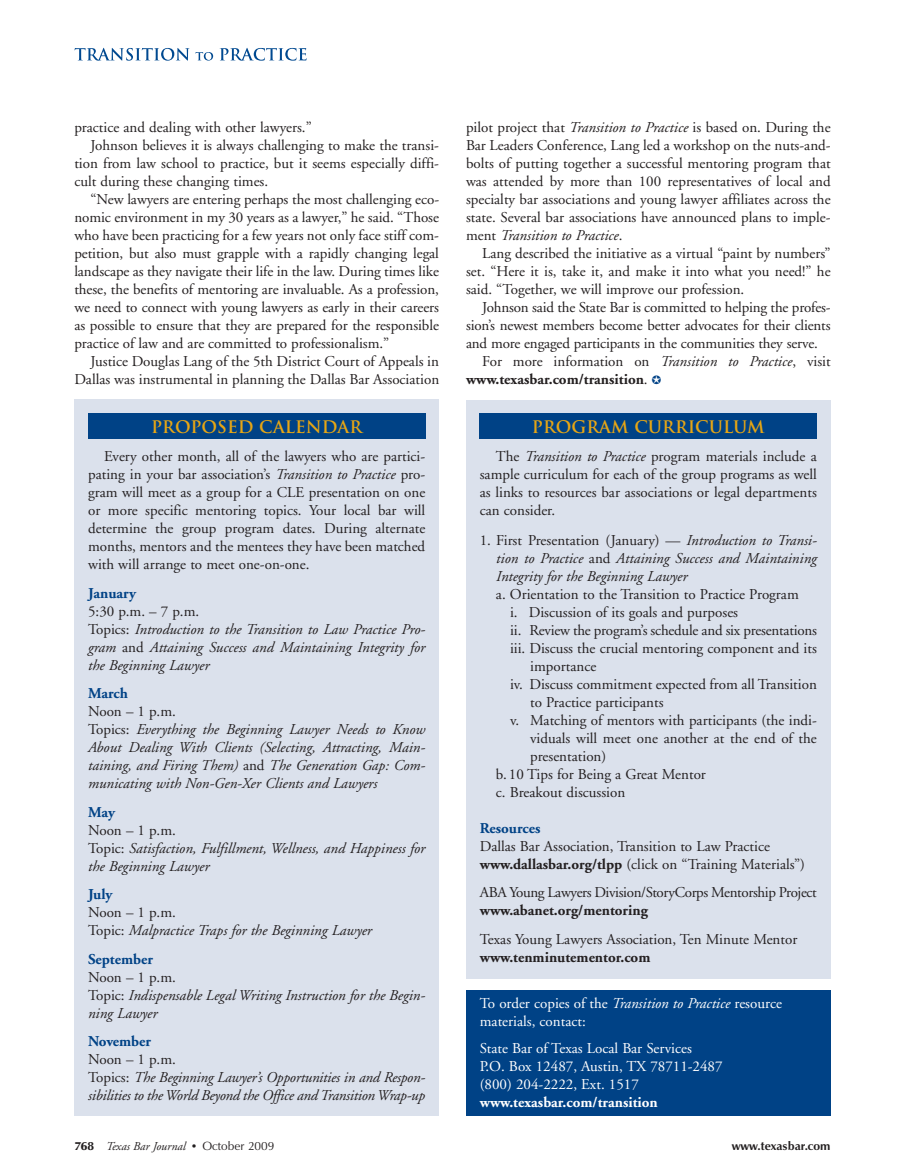
<style>
.page{position:relative;width:905px;height:1175px;background:#fff}
.page>*{position:absolute;margin:0;border:0;box-sizing:border-box;transform-origin:0 0}
.t1{font:700 16.8px "Trajan";color:#e7a614}
.t2{font:15px/18px "Adobe Garamond";color:#231f20;text-align:justify}
.t3{font:italic 15px/18px "Adobe Garamond";color:#231f20}
.t4{font:15px/18px "Adobe Garamond";color:#fff}
.t5{font:700 15px "Adobe Garamond";color:#231f20}
.t6{font:15px "Adobe Garamond";letter-spacing:-.025em;color:#231f20}
.t7{font:700 15px "Adobe Garamond";color:#004286}
.t8{font:700 15px "Adobe Garamond";color:#fff}
.t9{font:italic 12px "Adobe Garamond";color:#231f20}
.t10{font:700 12px "Zapf Humanist 601 BT";color:#231f20}
.s1{font-style:italic}
.s2{font-style:normal}
.s3{font-weight:400}
.s4{font-family:"Monotype Sorts";font-weight:400;font-size:12px;color:#004286}
.s5{font-weight:700}
.s6{font-family:"Zapf Humanist 601 BT";font-weight:900;font-style:normal}
.s7{font-family:"Zapf Humanist 601 BT";font-style:normal}
</style>
<div class="page">
<svg style="left:75px;top:48px;width:114px;height:13px"></svg>
<svg style="left:195px;top:52px;width:18px;height:9px"></svg>
<svg style="left:220px;top:48px;width:86px;height:13px"></svg>
<div style="left:74px;top:400px;width:365px;height:716px;background:#dbe1ec"></div>
<div style="left:88px;top:413px;width:337px;height:26px;background:#004286"></div>
<div style="left:466px;top:400px;width:364px;height:578px;background:#dbe1ec"></div>
<div style="left:480px;top:413px;width:337px;height:26px;background:#004286"></div>
<div style="left:466px;top:990px;width:364px;height:126px;background:#004286"></div>
<p class="t2" style="left:74px;top:120px;width:239px">practice and dealing with other lawyers.”</p>
<p class="t2" style="left:91px;top:138px;width:350px">Johnson believes it is always challenging to make the transi-</p>
<p class="t2" style="left:74px;top:156px;width:366px">tion from law school to practice, but it seems especially diffi-</p>
<p class="t2" style="left:74px;top:174px;width:195px">cult during these changing times.</p>
<p class="t2" style="left:91px;top:192px;width:350px">“New lawyers are entering perhaps the most challenging eco-</p>
<p class="t2" style="left:74px;top:210px;width:366px">nomic environment in my 30 years as a lawyer,” he said. “Those</p>
<p class="t2" style="left:74px;top:228px;width:366px">who have been practicing for a few years not only face stiff com-</p>
<p class="t2" style="left:74px;top:246px;width:366px">petition, but also must grapple with a rapidly changing legal</p>
<p class="t2" style="left:74px;top:264px;width:366px">landscape as they navigate their life in the law. During times like</p>
<p class="t2" style="left:74px;top:282px;width:366px">these, the benefits of mentoring are invaluable. As a profession,</p>
<p class="t2" style="left:74px;top:300px;width:366px">we need to connect with young lawyers as early in their careers</p>
<p class="t2" style="left:74px;top:318px;width:366px">as possible to ensure that they are prepared for the responsible</p>
<p class="t2" style="left:74px;top:336px;width:316px">practice of law and are committed to professionalism.”</p>
<p class="t2" style="left:91px;top:354px;width:350px">Justice Douglas Lang of the 5th District Court of Appeals in</p>
<p class="t2" style="left:74px;top:372px;width:366px">Dallas was instrumental in planning the Dallas Bar Association</p>
<p class="t1" style="left:151px;top:417px;width:212px">PROPOSED CALENDAR</p>
<p class="t2" style="left:88px;top:448px;width:338px;text-indent:16px">Every other month, all of the lawyers who are partici&shy;pating in your bar association’s <span class="s1">Transition to Practice</span> pro&shy;gram will meet as a group for a CLE presentation on one or more specific mentoring topics. Your local bar will determine the group program dates. During alternate months, mentors and the mentees they have been matched with will arrange to meet one-on-one.</p>
<p class="t7" style="left:88px;top:586px;width:49px">January</p>
<p class="t3" style="left:88px;top:603px;width:338px"><span class="s2">5:30 p.m. – 7 p.m.<br>Topics:</span> Introduction to the Transition to Law Practice Pro&shy;gram <span class="s2">and</span> Attaining Success and Maintaining Integrity for the Beginning Lawyer</p>
<p class="t7" style="left:88px;top:687px;width:41px">March</p>
<p class="t3" style="left:88px;top:703px;width:338px"><span class="s2">Noon – 1 p.m.<br>Topics:</span> Everything the Beginning Lawyer Needs to Know About Dealing With Clients (Selecting, Attracting, Main&shy;taining, and Firing Them) <span class="s2">and</span> The Generation Gap: Com&shy;municating with Non-Gen-Xer Clients and Lawyers</p>
<p class="t7" style="left:88px;top:805px;width:29px">May</p>
<p class="t3" style="left:88px;top:822px;width:338px"><span class="s2">Noon – 1 p.m.<br>Topic:</span> Satisfaction, Fulfillment, Wellness, and Happiness for the Beginning Lawyer</p>
<p class="t7" style="left:88px;top:888px;width:26px">July</p>
<p class="t3" style="left:88px;top:904px;width:285px"><span class="s2">Noon – 1 p.m.<br>Topic:</span> Malpractice Traps for the Beginning Lawyer</p>
<p class="t7" style="left:88px;top:952px;width:66px">September</p>
<p class="t3" style="left:88px;top:969px;width:338px"><span class="s2">Noon – 1 p.m.<br>Topic:</span> Indispensable Legal Writing Instruction for the Begin&shy;ning Lawyer</p>
<p class="t7" style="left:88px;top:1035px;width:64px">November</p>
<p class="t3" style="left:88px;top:1051px;width:338px"><span class="s2">Noon – 1 p.m.<br>Topics:</span> The Beginning Lawyer’s Opportunities in and Respon&shy;sibilities to the World Beyond the Office and Transition Wrap-up</p>
<p class="t2" style="left:466px;top:120px;width:366px">pilot project that <span class="s1">Transition to Practice</span> is based on. During the Bar Leaders Conference, Lang led a workshop on the nuts-and&shy;bolts of putting together a successful mentoring program that was attended by more than 100 representatives of local and specialty bar associations and young lawyer affiliates across the state. Several bar associations have announced plans to imple&shy;ment <span class="s1">Transition to Practice</span>.</p>
<p class="t2" style="left:466px;top:246px;width:366px;text-indent:16px">Lang described the initiative as a virtual “paint by numbers” set. “Here it is, take it, and make it into what you need!” he said. “Together, we will improve our profession.</p>
<p class="t2" style="left:482px;top:300px;width:350px">Johnson said the State Bar is committed to helping the profes-</p>
<p class="t2" style="left:466px;top:318px;width:366px">sion’s newest members become better advocates for their clients</p>
<p class="t2" style="left:466px;top:336px;width:353px">and more engaged participants in the communities they serve.</p>
<p class="t2" style="left:482px;top:354px;width:350px">For more information on <span class="s1">Transition to Practice</span>, visit</p>
<p class="t5" style="left:466px;top:373px;width:197px">www.texasbar.com/transition<span class="s3">.</span> <span class="s4">✪</span></p>
<p class="t1" style="left:532px;top:417px;width:234px">PROGRAM CURRICULUM</p>
<p class="t2" style="left:480px;top:448px;width:338px;text-indent:16px">The <span class="s1">Transition to Practice</span> program materials include a sample curriculum for each of the group programs as well as links to resources bar associations or legal departments can consider.</p>
<p class="t3" style="left:496px;top:532px;width:322px;text-align:justify;text-indent:-16px"><span class="s2">1. First Presentation (January) —</span> Introduction to Transi&shy;tion to Practice <span class="s2">and</span> Attaining Success and Maintaining Integrity for the Beginning Lawyer</p>
<p class="t2" style="left:496px;top:586px;width:304px">a. Orientation to the Transition to Practice Program</p>
<p class="t2" style="left:510px;top:604px;width:229px">i. Discussion of its goals and purposes</p>
<p class="t2" style="left:510px;top:622px;width:308px">ii. Review the program’s schedule and six presentations</p>
<p class="t2" style="left:510px;top:640px;width:308px">iii. Discuss the crucial mentoring component and its</p>
<p class="t2" style="left:530px;top:658px;width:68px">importance</p>
<p class="t2" style="left:510px;top:676px;width:308px">iv. Discuss commitment expected from all Transition</p>
<p class="t2" style="left:530px;top:694px;width:135px">to Practice participants</p>
<p class="t2" style="left:510px;top:712px;width:308px">v. Matching of mentors with participants (the indi-</p>
<p class="t2" style="left:530px;top:730px;width:288px">viduals will meet one another at the end of the</p>
<p class="t2" style="left:530px;top:748px;width:78px">presentation)</p>
<p class="t2" style="left:496px;top:766px;width:211px">b. 10 Tips for Being a Great Mentor</p>
<p class="t2" style="left:496px;top:784px;width:131px">c. Breakout discussion</p>
<p class="t7" style="left:480px;top:822px;width:62px">Resources</p>
<p class="t2" style="left:480px;top:838px;width:327px">Dallas Bar Association, Transition to Law Practice <span class="s5">www.dallasbar.org/tlpp</span> (click on “Training Materials”)</p>
<p class="t6" style="left:480px;top:886px;width:338px">ABA Young Lawyers Division/StoryCorps Mentorship Project</p>
<p class="t5" style="left:480px;top:904px;width:170px">www.abanet.org/mentoring</p>
<p class="t2" style="left:480px;top:931px;width:319px">Texas Young Lawyers Association, Ten Minute Mentor</p>
<p class="t5" style="left:480px;top:951px;width:172px">www.tenminutementor.com</p>
<p class="t4" style="left:480px;top:995px;width:303px">To order copies of the <span class="s1">Transition to Practice</span> resource materials, contact:</p>
<p class="t4" style="left:480px;top:1040px;width:244px">State Bar of Texas Local Bar Services<br>P.O. Box 12487, Austin, TX 78711-2487 (800) 204-2222, Ext. 1517</p>
<p class="t8" style="left:480px;top:1096px;width:179px">www.texasbar.com/transition</p>
<p class="t9" style="left:74px;top:1141px;width:201px"><span class="s6">768</span> Texas Bar Journal <span class="s2">•</span> <span class="s7">October 2009</span></p>
<p class="t10" style="left:731px;top:1141px;width:100px">www.texasbar.com</p>
</div>
